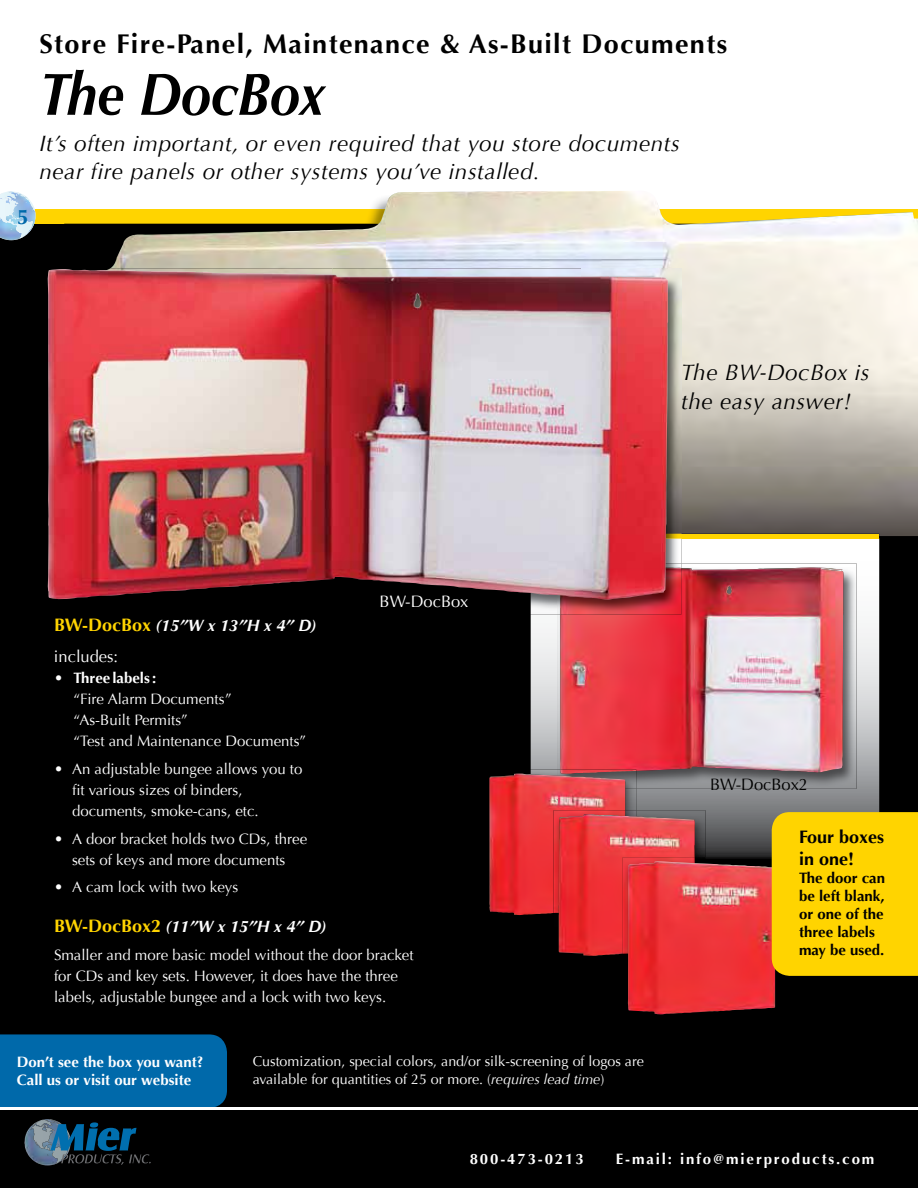
<style>
.page{position:relative;width:918px;height:1188px;background:#fff}
.page>*{position:absolute;margin:0;border:0;box-sizing:border-box;transform-origin:0 0}
.t1{font:italic 700 60px "Optima";color:#000;scale:.9 1}
.t2{font:700 27px "Optima";letter-spacing:.05em;color:#000}
.t3{font:italic 22.5px/28.5px "Optima";letter-spacing:.025em;color:#000}
.t4{font:700 21px "Optima";color:#0069aa}
.t5{font:700 18px/21.6px "Optima";color:#000}
.t6{font:italic 700 16.5px/30.8px "Optima";color:#fff}
.t7{font:16.5px "Optima";color:#000}
.t8{font:16.5px "Optima";color:#fff}
.t9{font:15px/21px "Optima";color:#fff}
.t10{font:700 15px/18px "Optima";color:#000}
.t11{font:700 15px/18px "Optima";color:#fff}
.t12{font:700 15px "Optima";letter-spacing:.125em;color:#fff}
.t13{font:14.25px/18px "Optima";color:#fff}
.s1{font-style:normal;font-size:18px;color:#ffd400}
.s2{font-weight:400;font-style:normal}
.s3{font-weight:700}
.s4{font-style:italic}
</style>
<div class="page">
<div style="left:0;top:223px;width:918px;height:965px;background:#000"></div>
<div style="left:0;top:209px;width:918px;height:14px;background:#ffd400"></div>
<img style="left:110px;top:191px;width:808px;height:345px">
<svg style="left:531px;top:538px;width:348px;height:319px;background:#bbbcbb"></svg>
<hr style="left:531px;top:534px;width:348px;height:4px;background:#ffd400">
<svg style="left:0;top:191px;width:36px;height:49px"></svg>
<img style="left:557px;top:563px;width:300px;height:226px">
<img style="left:560px;top:568px;width:283px;height:204px">
<img style="left:581px;top:268px;width:100px;height:266px">
<img style="left:531px;top:538px;width:150px;height:77px">
<img style="left:668px;top:534px;width:9px;height:4px">
<img style="left:560px;top:564px;width:121px;height:51px">
<img style="left:47px;top:269px;width:621px;height:331px">
<div style="left:0;top:1034px;width:227px;height:73px;background:#0069aa"></div>
<img style="left:531px;top:770px;width:105px;height:40px">
<img style="left:557px;top:770px;width:79px;height:19px">
<img style="left:560px;top:770px;width:76px;height:4px">
<img style="left:489px;top:774px;width:136px;height:141px">
<img style="left:636px;top:810px;width:70px;height:47px">
<img style="left:558px;top:927px;width:1px;height:25px">
<svg style="left:625px;top:810px;width:11px;height:4px"></svg>
<img style="left:554px;top:913px;width:5px;height:14px">
<img style="left:554px;top:810px;width:71px;height:103px">
<img style="left:559px;top:814px;width:136px;height:142px">
<img style="left:706px;top:857px;width:66px;height:2px">
<img style="left:623px;top:857px;width:72px;height:97px">
<img style="left:628px;top:861px;width:148px;height:153px">
<div style="left:772px;top:812px;width:146px;height:164px;background:#ffd400"></div>
<img style="left:24px;top:1127px;width:8px;height:33px">
<img style="left:30px;top:1126px;width:2px;height:20px">
<svg style="left:32px;top:1119px;width:119px;height:46px"></svg>
<hr style="left:0;top:1107px;width:918px;height:3px;background:#fff">
<h2 class="t2" style="left:39px;top:28px;width:689px">Store Fire-Panel, Maintenance &amp; As-Built Documents</h2>
<h1 class="t1" style="left:39px;top:59px;width:319px">The DocBox</h1>
<h3 class="t4" style="left:17px;top:205px;width:13px">5</h3>
<h3 class="t3" style="left:39px;top:129px;width:642px">It’s often important, or even required that you store documents near fire panels or other systems you’ve installed.</h3>
<h3 class="t3" style="left:681px;top:359px;width:190px">The BW-DocBox is the easy answer!</h3>
<p class="t8" style="left:380px;top:591px;width:90px">BW-DocBox</p>
<p class="t6" style="left:54px;top:610px;width:264px"><span class="s1">BW-DocBox</span> (15”W x 13”H x 4” D) <span class="s2">includes:</span></p>
<p class="t9" style="left:74px;top:668px;width:234px;text-indent:-20px">• <span class="s3">Three labels :<br></span>“Fire Alarm Documents”<br>“As-Built Permits”<br>“Test and Maintenance Documents”</p>
<p class="t9" style="left:72px;top:758px;width:232px;text-indent:-18px">• An adjustable bungee allows you to fit various sizes of binders, documents, smoke-cans, etc.</p>
<p class="t9" style="left:54px;top:828px;width:255px;text-align:center">• A door bracket holds two CDs, three sets of keys and more documents</p>
<p class="t9" style="left:54px;top:877px;width:186px">• A cam lock with two keys</p>
<p class="t6" style="left:54px;top:911px;width:274px"><span class="s1">BW-DocBox2</span> (11”W x 15”H x 4” D)</p>
<p class="t9" style="left:54px;top:944px;width:361px">Smaller and more basic model without the door bracket for CDs and key sets. However, it does have the three labels, adjustable bungee and a lock with two keys.</p>
<p class="t7" style="left:710px;top:775px;width:100px">BW-DocBox2</p>
<p class="t5" style="left:799px;top:826px;width:87px">Four boxes in one!</p>
<p class="t10" style="left:799px;top:869px;width:88px">The door can be left blank, or one of the three labels may be used.</p>
<p class="t11" style="left:17px;top:1053px;width:188px">Don’t see the box you want?<br>Call us or visit our website</p>
<p class="t13" style="left:253px;top:1052px;width:393px">Customization, special colors, and/or silk-screening of logos are available for quantities of 25 or more. (<span class="s4">requires lead time</span>)</p>
<p class="t12" style="left:470px;top:1151px;width:116px">800-473-0213</p>
<p class="t12" style="left:616px;top:1151px;width:260px">E-mail: info@mierproducts.com</p>
</div>
